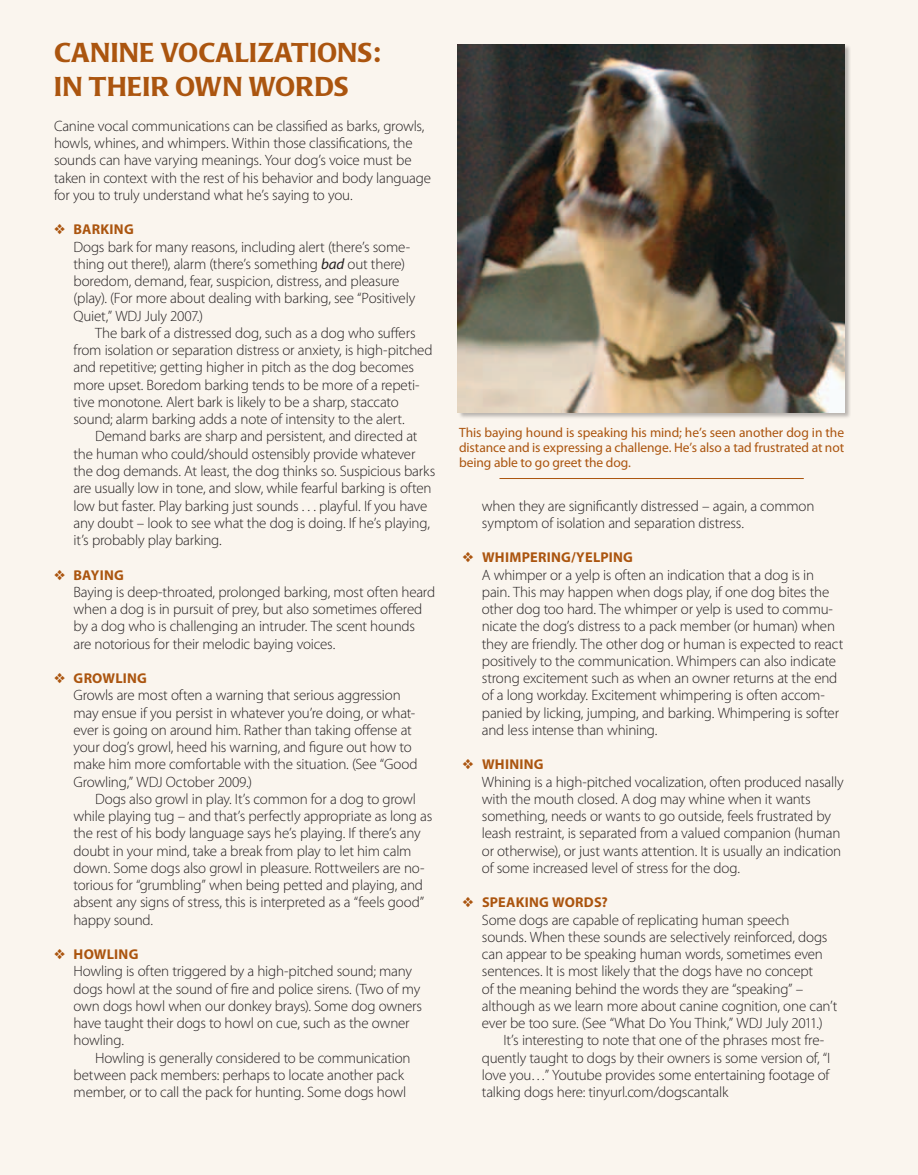
<style>
.page{position:relative;width:918px;height:1175px;background:#fff}
.page>*{position:absolute;margin:0;border:0;box-sizing:border-box;transform-origin:0 0}
.t1{font:500 27px/34.5px "Poppl Laudatio";letter-spacing:.01em;color:#ab550f}
.t2{font:300 15px/17.2px "Myriad Pro";letter-spacing:-.01em;color:#231f20}
.t3{font:700 14.25px "Myriad Pro";letter-spacing:.02em;color:#ab550f}
.t4{font:13.5px/15px "Myriad Pro";letter-spacing:-.005em;color:#ab550f;text-align:justify}
.s1{font-weight:400;font-style:italic}
</style>
<div class="page">
<div style="left:0;top:0;width:918px;height:1174px;background:#faf5ee"></div>
<div style="left:458px;top:44px;width:393px;height:375px;background:#231f20;opacity:.3"></div>
<img style="left:458px;top:45px;width:386px;height:367px">
<hr style="left:500px;top:478px;width:304px;height:1px;background:#ab550f">
<h1 class="t1" style="left:54px;top:36px;width:328px">CANINE VOCALIZATIONS:<br>IN THEIR OWN WORDS</h1>
<p class="t2" style="left:54px;top:117px;width:379px">Canine vocal communications can be classified as barks, growls, howls, whines, and whimpers. Within those classifications, the sounds can have varying meanings. Your dog’s voice must be taken in context with the rest of his behavior and body language for you to truly understand what he’s saying to you.</p>
<p class="t3" style="left:54px;top:220px;width:81px">❖ BARKING</p>
<p class="t2" style="left:74px;top:238px;width:343px">Dogs bark for many reasons, including alert (there’s some&shy;thing out there!), alarm (there’s something <span class="s1">bad</span> out there) boredom, demand, fear, suspicion, distress, and pleasure (play). (For more about dealing with barking, see “Positively Quiet,” WDJ July 2007.)</p>
<p class="t2" style="left:74px;top:324px;width:361px;text-indent:22px">The bark of a distressed dog, such as a dog who suffers from isolation or separation distress or anxiety, is high-pitched and repetitive; getting higher in pitch as the dog becomes more upset. Boredom barking tends to be more of a repeti&shy;tive monotone. Alert bark is likely to be a sharp, staccato sound; alarm barking adds a note of intensity to the alert.</p>
<p class="t2" style="left:74px;top:428px;width:363px;text-indent:22px">Demand barks are sharp and persistent, and directed at the human who could/should ostensibly provide whatever the dog demands. At least, the dog thinks so. Suspicious barks are usually low in tone, and slow, while fearful barking is often low but faster. Play barking just sounds . . . playful. If you have any doubt – look to see what the dog is doing. If he’s playing, it’s probably play barking.</p>
<p class="t3" style="left:54px;top:565px;width:71px">❖ BAYING</p>
<p class="t2" style="left:74px;top:583px;width:363px">Baying is deep-throated, prolonged barking, most often heard when a dog is in pursuit of prey, but also sometimes offered by a dog who is challenging an intruder. The scent hounds are notorious for their melodic baying voices.</p>
<p class="t3" style="left:54px;top:669px;width:94px">❖ GROWLING</p>
<p class="t2" style="left:74px;top:686px;width:345px">Growls are most often a warning that serious aggression may ensue if you persist in whatever you’re doing, or what&shy;ever is going on around him. Rather than taking offense at your dog’s growl, heed his warning, and figure out how to make him more comfortable with the situation. (See “Good Growling,” WDJ October 2009.)</p>
<p class="t2" style="left:74px;top:790px;width:360px;text-indent:22px">Dogs also growl in play. It’s common for a dog to growl while playing tug – and that’s perfectly appropriate as long as the rest of his body language says he’s playing. If there’s any doubt in your mind, take a break from play to let him calm down. Some dogs also growl in pleasure. Rottweilers are no&shy;torious for “grumbling” when being petted and playing, and absent any signs of stress, this is interpreted as a “feels good” happy sound.</p>
<p class="t3" style="left:54px;top:945px;width:86px">❖ HOWLING</p>
<p class="t2" style="left:74px;top:962px;width:350px">Howling is often triggered by a high-pitched sound; many dogs howl at the sound of fire and police sirens. (Two of my own dogs howl when our donkey brays). Some dog owners have taught their dogs to howl on cue, such as the owner howling.</p>
<p class="t2" style="left:74px;top:1049px;width:339px;text-indent:22px">Howling is generally considered to be communication between pack members: perhaps to locate another pack member, or to call the pack for hunting. Some dogs howl</p>
<p class="t4" style="left:459px;top:425px;width:387px">This baying hound is speaking his mind; he’s seen another dog in the distance and is expressing a challenge. He’s also a tad frustrated at not being able to go greet the dog.</p>
<p class="t2" style="left:482px;top:497px;width:334px">when they are significantly distressed – again, a common symptom of isolation and separation distress.</p>
<p class="t3" style="left:463px;top:548px;width:172px">❖ WHIMPERING/YELPING</p>
<p class="t2" style="left:482px;top:566px;width:363px">A whimper or a yelp is often an indication that a dog is in pain. This may happen when dogs play, if one dog bites the other dog too hard. The whimper or yelp is used to commu&shy;nicate the dog’s distress to a pack member (or human) when they are friendly. The other dog or human is expected to react positively to the communication. Whimpers can also indicate strong excitement such as when an owner returns at the end of a long workday. Excitement whimpering is often accom&shy;panied by licking, jumping, and barking. Whimpering is softer and less intense than whining.</p>
<p class="t3" style="left:463px;top:755px;width:83px">❖ WHINING</p>
<p class="t2" style="left:482px;top:773px;width:363px">Whining is a high-pitched vocalization, often produced nasally with the mouth closed. A dog may whine when it wants something, needs or wants to go outside, feels frustrated by leash restraint, is separated from a valued companion (human or otherwise), or just wants attention. It is usually an indication of some increased level of stress for the dog.</p>
<p class="t3" style="left:463px;top:893px;width:147px">❖ SPEAKING WORDS?</p>
<p class="t2" style="left:482px;top:911px;width:309px">Some dogs are capable of replicating human speech</p>
<p class="t2" style="left:482px;top:928px;width:347px">sounds. When these sounds are selectively reinforced, dogs</p>
<p class="t2" style="left:482px;top:945px;width:343px">can appear to be speaking human words, sometimes even</p>
<p class="t2" style="left:482px;top:962px;width:333px">sentences. It is most likely that the dogs have no concept</p>
<p class="t2" style="left:482px;top:980px;width:323px">of the meaning behind the words they are “speaking” –</p>
<p class="t2" style="left:482px;top:997px;width:357px">although as we learn more about canine cognition, one can’t</p>
<p class="t2" style="left:482px;top:1014px;width:342px">ever be too sure. (See “What Do You Think,” WDJ July 2011.)</p>
<p class="t2" style="left:503px;top:1031px;width:322px">It’s interesting to note that one of the phrases most fre-</p>
<p class="t2" style="left:482px;top:1049px;width:348px">quently taught to dogs by their owners is some version of, “I</p>
<p class="t2" style="left:482px;top:1066px;width:349px">love you…” Youtube provides some entertaining footage of</p>
<p class="t2" style="left:482px;top:1083px;width:248px">talking dogs here: tinyurl.com/dogscantalk</p>
</div>
